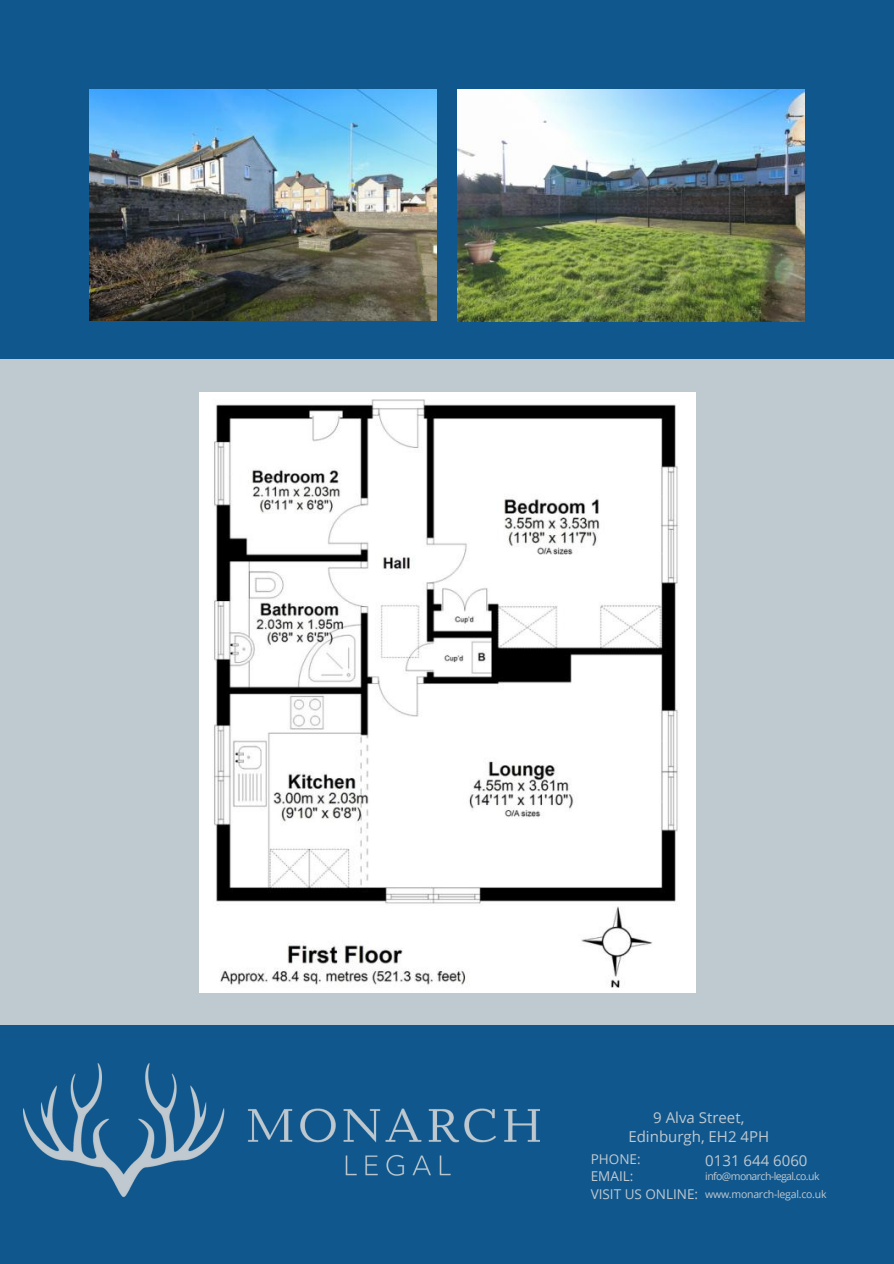
<style>
.page{position:relative;width:894px;height:1264px;background:#fff}
.page>*{position:absolute;margin:0;border:0;box-sizing:border-box;transform-origin:0 0}
.t1{font:15px/19.2px "Open Sans";color:#bfc9d0;text-align:center}
.t2{font:13.5px/17.5px "Open Sans";color:#bfc9d0}
.t3{font:10.5px/17.5px "Open Sans";letter-spacing:-.055em;color:#bfc9d0}
</style>
<div class="page">
<div style="left:0;top:0;width:893px;height:1263px;background:#10578d"></div>
<div style="left:0;top:359px;width:893px;height:665px;background:#bfc9d0"></div>
<img style="left:23px;top:1063px;width:516px;height:134px">
<img style="left:199px;top:393px;width:496px;height:599px">
<img style="left:89px;top:89px;width:347px;height:231px">
<img style="left:457px;top:89px;width:347px;height:232px">
<h1 class="t1" style="left:628px;top:1107px;width:142px">9 Alva Street,<br>Edinburgh, EH2 4PH</h1>
<p class="t2" style="left:590px;top:1150px;width:51px">PHONE:</p>
<h1 class="t1" style="left:705px;top:1150px;width:104px">0131 644 6060</h1>
<p class="t3" style="left:705px;top:1167px;width:123px">info@monarch-legal.co.uk www.monarch-legal.co.uk</p>
<p class="t2" style="left:590px;top:1167px;width:109px">EMAIL:<br>VISIT US ONLINE:</p>
</div>
